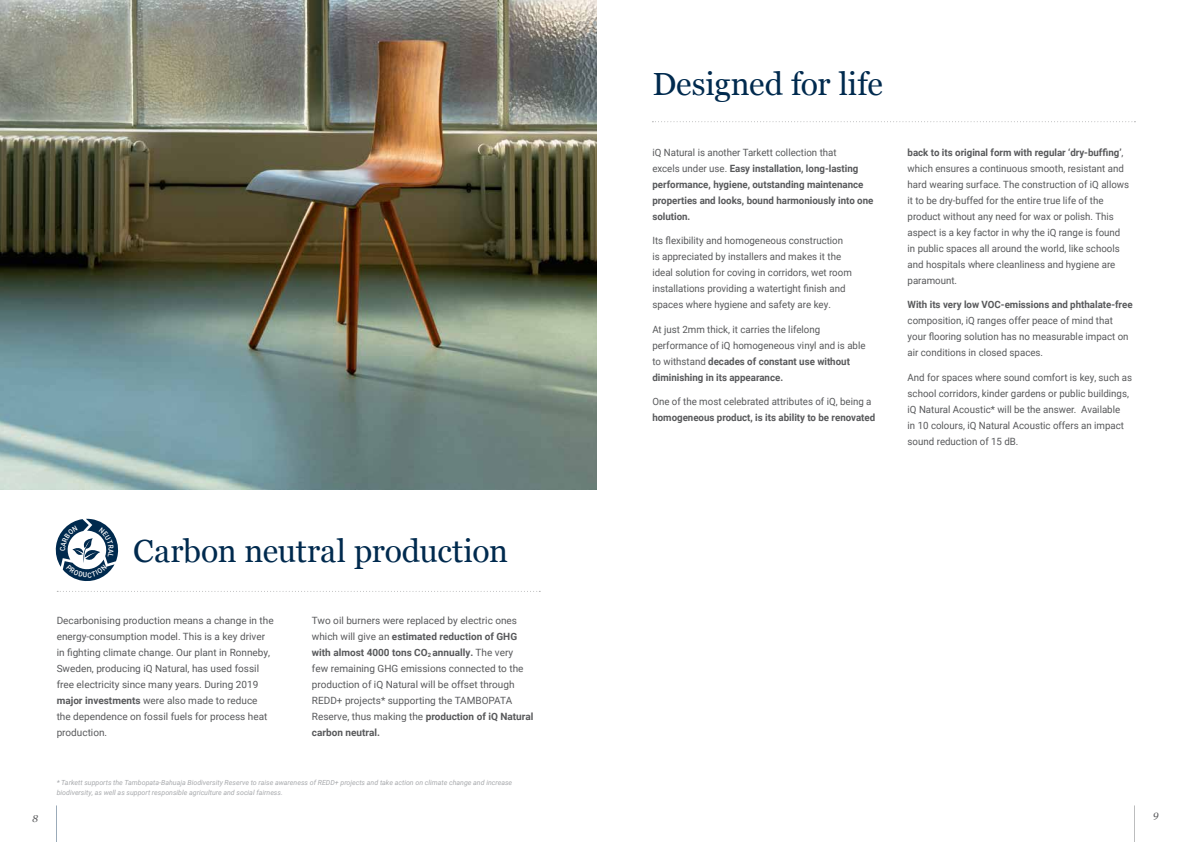
<style>
.page{position:relative;width:1191px;height:842px;background:#fff}
.page>*{position:absolute;margin:0;border:0;box-sizing:border-box;transform-origin:0 0}
.t1{font:32px "Georgia";letter-spacing:-.005em;color:#002a4e}
.t2{font:10px/16px "Roboto";color:#58595b}
.t3{font:700 10px/16px "Roboto";color:#58595b}
.t4{font:italic 10px "Georgia";color:#58595b}
.t5{font:italic 7px/10px "Roboto";color:#a7a9ac}
.s1{font-weight:700}
.s2{font-weight:400}
</style>
<div class="page">
<img style="left:0;top:0;width:596px;height:490px">
<svg style="left:57px;top:591px;width:483px;height:1px"></svg>
<svg style="left:652px;top:121px;width:483px;height:1px"></svg>
<hr style="left:56px;top:805px;width:1px;height:37px;background:#002a4e">
<hr style="left:1134px;top:805px;width:1px;height:37px;background:#58595b">
<svg style="left:55px;top:519px;width:64px;height:62px"></svg>
<h1 class="t1" style="left:133px;top:528px;width:376px">Carbon neutral production</h1>
<p class="t2" style="left:57px;top:612px;width:218px">Decarbonising production means a change in the energy-consumption model. This is a key driver in fighting climate change. Our plant in Ronneby, Sweden, producing iQ Natural, has used fossil free electricity since many years. During 2019 <span class="s1">major investments</span> were also made to reduce the dependence on fossil fuels for process heat production.</p>
<p class="t2" style="left:312px;top:612px;width:223px">Two oil burners were replaced by electric ones which will give an <span class="s1">estimated reduction of GHG with almost 4000 tons CO</span><sub>2</sub> <span class="s1">annually.</span> The very<br>few remaining GHG emissions connected to the production of iQ Natural will be offset through REDD+ projects* supporting the TAMBOPATA Reserve, thus making the <span class="s1">production of iQ Natural carbon neutral.</span></p>
<p class="t5" style="left:57px;top:777px;width:457px">* Tarkett supports the Tambopata-Bahuaja Biodiversity Reserve to raise awareness of REDD+ projects and take action on climate change and increase biodiversity, as well as support responsible agriculture and social fairness.</p>
<h1 class="t1" style="left:652px;top:60px;width:232px">Designed for life</h1>
<p class="t3" style="left:652px;top:144px;width:222px"><span class="s2">iQ Natural is another Tarkett collection that<br>excels under use.</span> Easy installation, long-lasting performance, hygiene, outstanding maintenance properties and looks, bound harmoniously into one solution.</p>
<p class="t2" style="left:652px;top:232px;width:201px">Its flexibility and homogeneous construction is appreciated by installers and makes it the ideal solution for coving in corridors, wet room installations providing a watertight finish and spaces where hygiene and safety are key.</p>
<p class="t2" style="left:652px;top:321px;width:215px">At just 2mm thick, it carries the lifelong performance of iQ homogeneous vinyl and is able to withstand <span class="s1">decades of constant use without diminishing in its appearance.</span></p>
<p class="t2" style="left:652px;top:393px;width:221px">One of the most celebrated attributes of iQ, being a</p>
<p class="t3" style="left:652px;top:409px;width:224px">homogeneous product, is its ability to be renovated</p>
<p class="t2" style="left:907px;top:144px;width:223px"><span class="s1">back to its original form with regular ‘dry-buffing’</span>, which ensures a continuous smooth, resistant and hard wearing surface. The construction of iQ allows it to be dry-buffed for the entire true life of the product without any need for wax or polish. This aspect is a key factor in why the iQ range is found in public spaces all around the world, like schools and hospitals where cleanliness and hygiene are paramount.</p>
<p class="t3" style="left:907px;top:296px;width:227px">With its very low VOC-emissions and phthalate-free</p>
<p class="t2" style="left:907px;top:312px;width:222px">composition, iQ ranges offer peace of mind that your flooring solution has no measurable impact on air conditions in closed spaces.</p>
<p class="t2" style="left:907px;top:369px;width:226px">And for spaces where sound comfort is key, such as school corridors, kinder gardens or public buildings, iQ Natural Acoustic* will be the answer. Available<br>in 10 colours, iQ Natural Acoustic offers an impact sound reduction of 15 dB.</p>
<p class="t4" style="left:32px;top:811px;width:7px">8</p>
<p class="t4" style="left:1153px;top:807px;width:7px">9</p>
</div>
